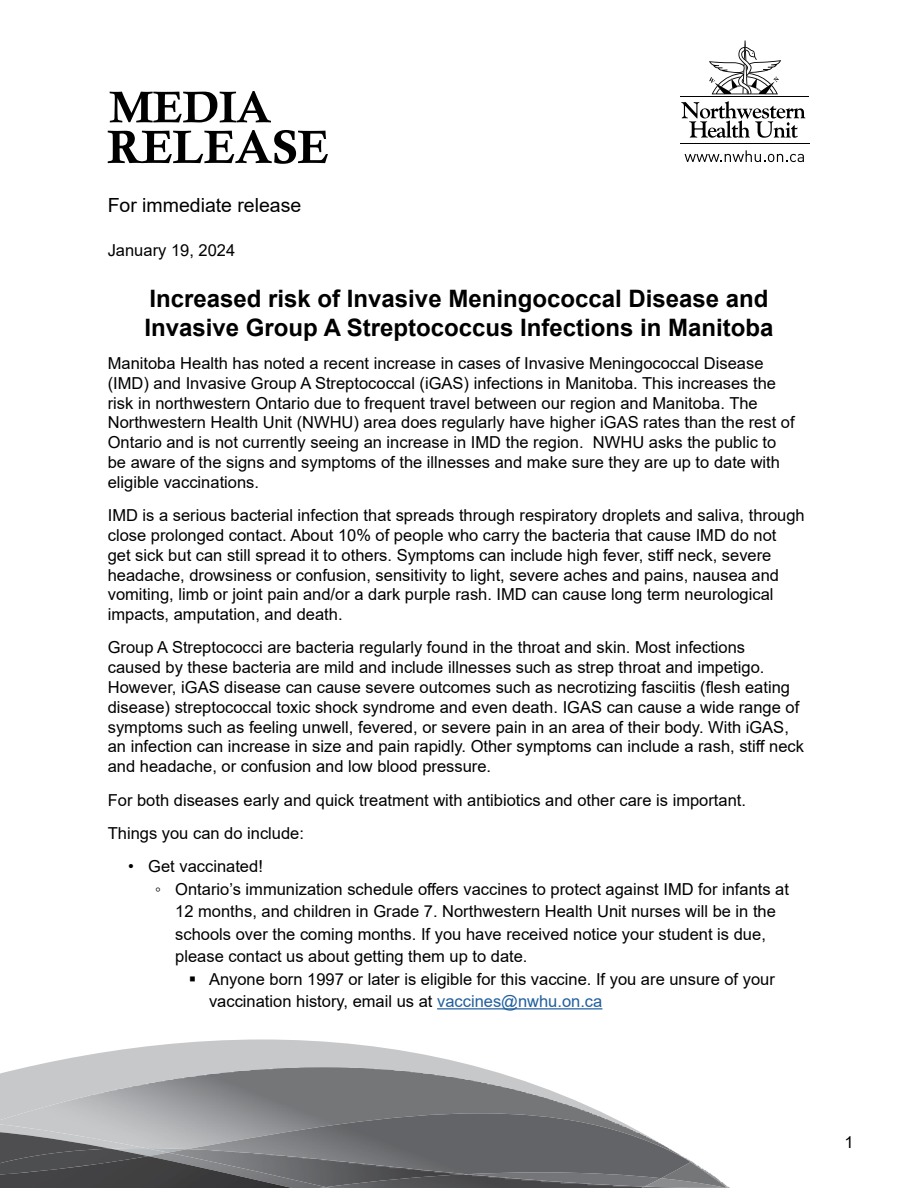
<style>
.page{position:relative;width:918px;height:1188px;background:#fff}
.page>*{position:absolute;margin:0;border:0;box-sizing:border-box;transform-origin:0 0}
.t1{font:700 24px/28.8px "Arial";color:#000}
.t2{font:19.5px "Arial";color:#000}
.t3{font:16.5px/19.8px "Arial";color:#000}
.s1{color:#215e9e}
</style>
<div class="page">
<svg style="left:28px;top:1040px;width:450px;height:27px;fill:#c6c8ca"></svg>
<img style="left:0;top:1067px;width:603px;height:62px">
<img style="left:661px;top:1162px;width:66px;height:25px">
<svg style="left:0;top:1129px;width:188px;height:27px"></svg>
<img style="left:644px;top:1178px;width:17px;height:9px">
<img style="left:188px;top:1113px;width:503px;height:65px">
<img style="left:0;top:1156px;width:303px;height:32px">
<img style="left:0;top:1160px;width:125px;height:17px">
<img style="left:326px;top:1174px;width:318px;height:14px">
<img style="left:168px;top:1149px;width:299px;height:38px">
<hr style="left:680px;top:144px;width:130px;height:1px;background:#000">
<svg style="left:685px;top:150px;width:119px;height:12px"></svg>
<svg style="left:681px;top:101px;width:124px;height:37px"></svg>
<hr style="left:680px;top:97px;width:129px;height:1px;background:#000">
<svg style="left:709px;top:41px;width:72px;height:54px"></svg>
<svg style="left:110px;top:91px;width:161px;height:31px"></svg>
<svg style="left:108px;top:130px;width:220px;height:34px"></svg>
<hr style="left:437px;top:1008px;width:165px;height:1px;background:#215e9e">
<p class="t2" style="left:108px;top:192px;width:195px">For immediate release</p>
<p class="t3" style="left:108px;top:240px;width:129px">January 19, 2024</p>
<h1 class="t1" style="left:145px;top:284px;width:631px">Increased risk of Invasive Meningococcal Disease and<br>Invasive Group A Streptococcus Infections in Manitoba</h1>
<p class="t3" style="left:108px;top:353px;width:688px">Manitoba Health has noted a recent increase in cases of Invasive Meningococcal Disease (IMD) and Invasive Group A Streptococcal (iGAS) infections in Manitoba. This increases the risk in northwestern Ontario due to frequent travel between our region and Manitoba. The Northwestern Health Unit (NWHU) area does regularly have higher iGAS rates than the rest of Ontario and is not currently seeing an increase in IMD the region. NWHU asks the public to be aware of the signs and symptoms of the illnesses and make sure they are up to date with eligible vaccinations.</p>
<p class="t3" style="left:108px;top:505px;width:698px">IMD is a serious bacterial infection that spreads through respiratory droplets and saliva, through close prolonged contact. About 10% of people who carry the bacteria that cause IMD do not<br>get sick but can still spread it to others. Symptoms can include high fever, stiff neck, severe headache, drowsiness or confusion, sensitivity to light, severe aches and pains, nausea and vomiting, limb or joint pain and/or a dark purple rash. IMD can cause long term neurological impacts, amputation, and death.</p>
<p class="t3" style="left:108px;top:638px;width:698px">Group A Streptococci are bacteria regularly found in the throat and skin. Most infections<br>caused by these bacteria are mild and include illnesses such as strep throat and impetigo.<br>However, iGAS disease can cause severe outcomes such as necrotizing fasciitis (flesh eating disease) streptococcal toxic shock syndrome and even death. IGAS can cause a wide range of symptoms such as feeling unwell, fevered, or severe pain in an area of their body. With iGAS, an infection can increase in size and pain rapidly. Other symptoms can include a rash, stiff neck and headache, or confusion and low blood pressure.</p>
<p class="t3" style="left:108px;top:783px;width:640px;line-height:33.3px">For both diseases early and quick treatment with antibiotics and other care is important.<br>Things you can do include:</p>
<p class="t3" style="left:128px;top:856px;width:136px">• Get vaccinated!</p>
<p class="t3" style="left:155px;top:879px;width:636px">◦ Ontario’s immunization schedule offers vaccines to protect against IMD for infants at</p>
<p class="t3" style="left:175px;top:901px;width:602px">12 months, and children in Grade 7. Northwestern Health Unit nurses will be in the</p>
<p class="t3" style="left:175px;top:924px;width:592px">schools over the coming months. If you have received notice your student is due,</p>
<p class="t3" style="left:175px;top:946px;width:354px">please contact us about getting them up to date.</p>
<p class="t3" style="left:209px;top:969px;width:567px">Anyone born 1997 or later is eligible for this vaccine. If you are unsure of your</p>
<p class="t3" style="left:209px;top:991px;width:395px">vaccination history, email us at <span class="s1">vaccines@nwhu.on.ca</span></p>
<p class="t3" style="left:844px;top:1132px;width:11px">1</p>
</div>
